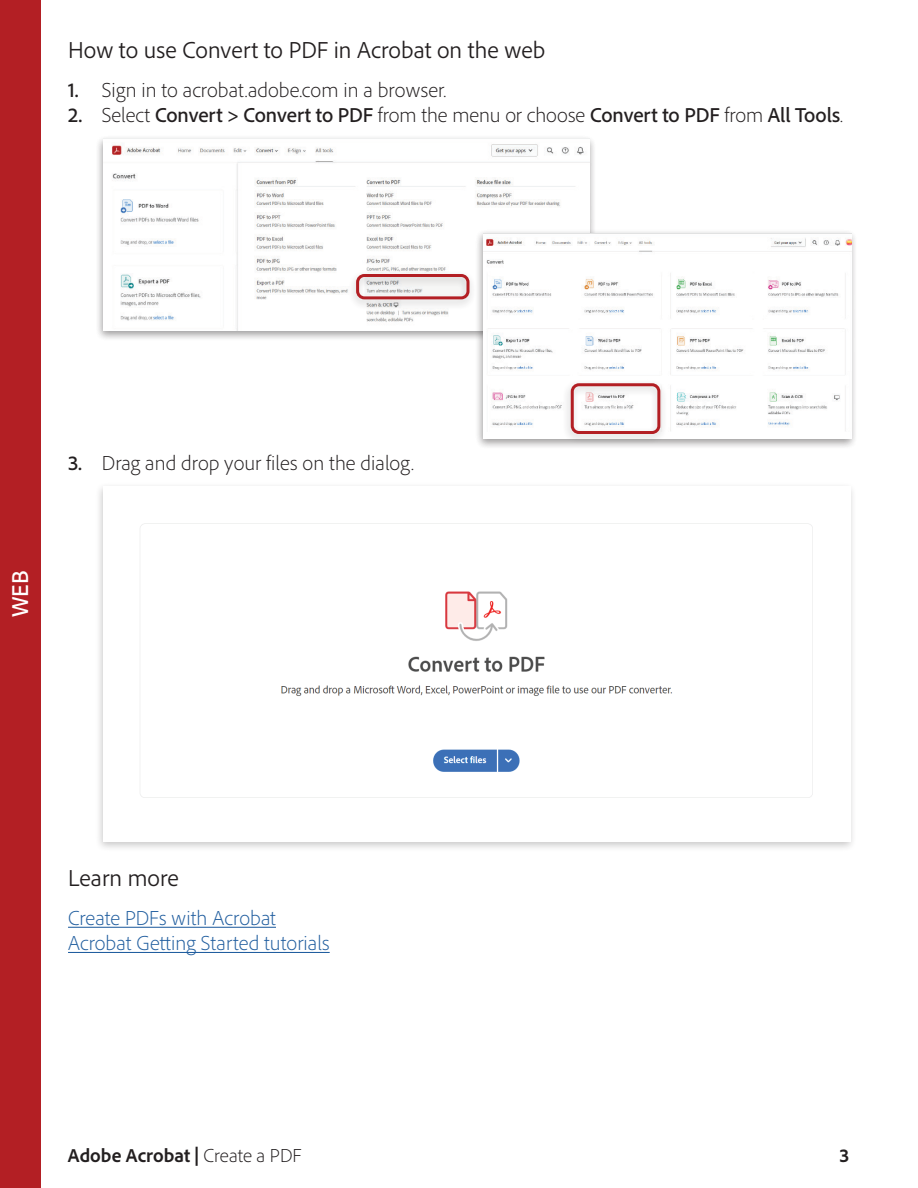
<style>
.page{position:relative;width:918px;height:1188px;background:#fff}
.page>*{position:absolute;margin:0;border:0;box-sizing:border-box;transform-origin:0 0}
.t1{font:300 24px "Adobe Clean";color:#231f20}
.t2{font:500 24px "Adobe Clean";color:#fff}
.t3{font:300 21px "Adobe Clean";color:#231f20}
.t4{font:500 21px "Adobe Clean";letter-spacing:-.005em;color:#231f20}
.t5{font:300 21px/25.2px "Adobe Clean";letter-spacing:.005em;color:#215e9f}
.t6{font:700 19.5px "Adobe Clean";color:#231f20}
.s1{font-weight:500}
.s2{font-weight:300}
</style>
<div class="page">
<hr style="left:68px;top:927px;width:208px;height:1px;background:#215e9f">
<hr style="left:68px;top:952px;width:262px;height:1px;background:#215e9f">
<div style="left:95px;top:134px;width:501px;height:207px;background:#231f20;opacity:.25"></div>
<img style="left:104px;top:139px;width:485px;height:191px">
<div style="left:347px;top:269px;width:129px;height:41px;background:#231f20;opacity:.25"></div>
<div style="left:356px;top:274px;width:113px;height:25px;border:3px solid #b31f24;border-radius:7px"></div>
<div style="left:475px;top:228px;width:383px;height:221px;background:#231f20;opacity:.25"></div>
<img style="left:484px;top:233px;width:367px;height:205px">
<div style="left:562px;top:379px;width:105px;height:66px;background:#231f20;opacity:.25"></div>
<div style="left:571px;top:383px;width:89px;height:51px;border:3px solid #b31f24;border-radius:7px"></div>
<div style="left:0;top:0;width:40px;height:1188px;background:#b31f24"></div>
<div style="left:95px;top:482px;width:762px;height:370px;background:#231f20;opacity:.25"></div>
<img style="left:103px;top:486px;width:747px;height:355px">
<p class="t1" style="left:68px;top:35px;width:479px">How to use Convert to PDF in Acrobat on the web</p>
<p class="t3" style="left:68px;top:76px;width:380px"><span class="s1">1.</span> Sign in to acrobat.adobe.com in a browser.</p>
<p class="t4" style="left:68px;top:101px;width:776px">2. <span class="s2">Select</span> Convert &gt; Convert to PDF <span class="s2">from the menu or choose</span> Convert to PDF <span class="s2">from</span> All Tools<span class="s2">.</span></p>
<p class="t2" style="left:5px;top:617px;width:48px;rotate:-90deg">WEB</p>
<p class="t3" style="left:68px;top:449px;width:348px"><span class="s1">3.</span> Drag and drop your files on the dialog.</p>
<p class="t1" style="left:68px;top:863px;width:112px">Learn more</p>
<p class="t5" style="left:68px;top:905px;width:263px">Create PDFs with Acrobat<br>Acrobat Getting Started tutorials</p>
<p class="t6" style="left:68px;top:1143px;width:235px">Adobe Acrobat | <span class="s2">Create a PDF</span></p>
<p class="t6" style="left:840px;top:1143px;width:11px">3</p>
</div>
